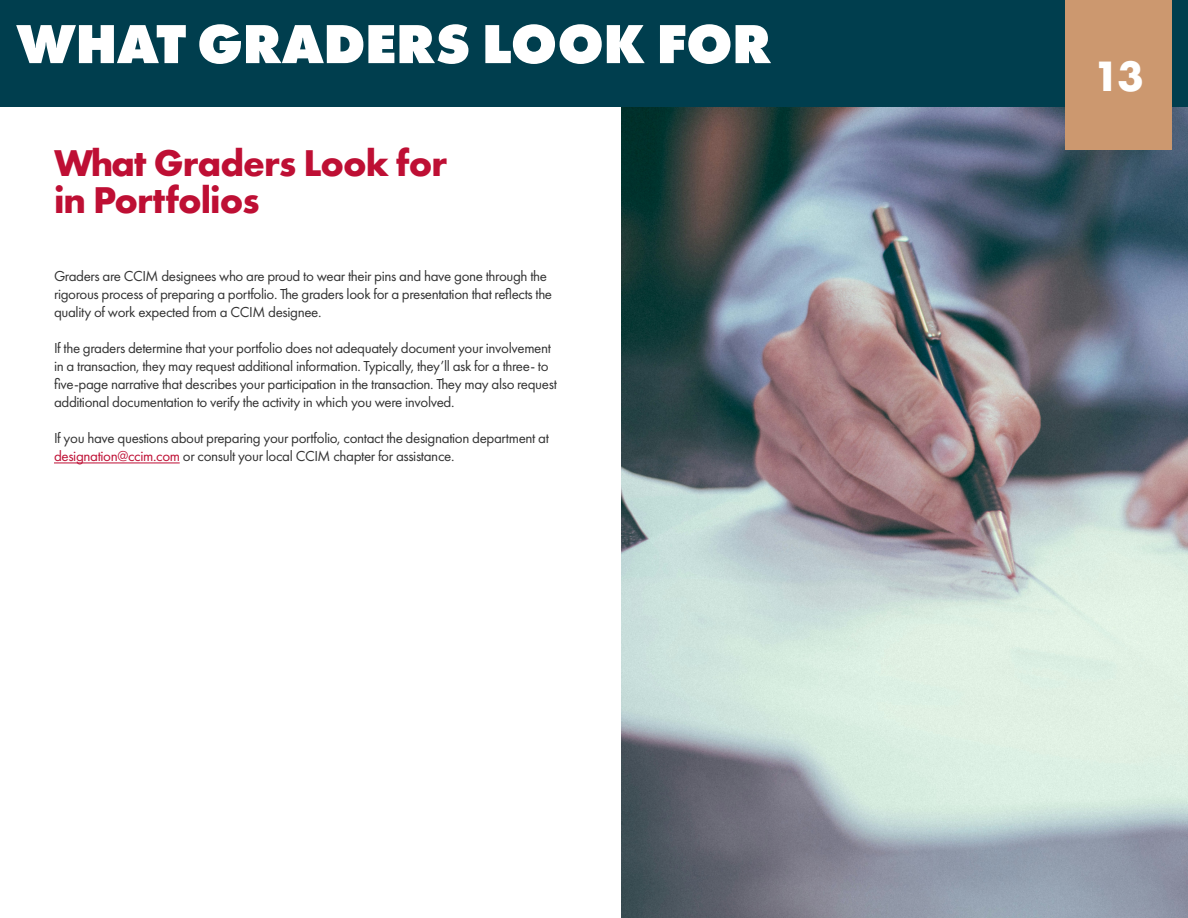
<style>
.page{position:relative;width:1188px;height:918px;background:#fff}
.page>*{position:absolute;margin:0;border:0;box-sizing:border-box;transform-origin:0 0}
.t1{font:800 57px "Futura PT";letter-spacing:-.015em;color:#fff}
.t2{font:700 39px "Futura";color:#fff}
.t3{font:700 38.7px/37px "Futura PT";letter-spacing:-.025em;color:#be0f34}
.t4{font:15px/18px "Futura PT";letter-spacing:-.025em;color:#333}
.s1{color:#be0f34}
</style>
<div class="page">
<div style="left:0;top:0;width:1188px;height:107px;background:#003e4e"></div>
<div style="left:1065px;top:0;width:107px;height:150px;background:#cc986f"></div>
<img style="left:621px;top:107px;width:567px;height:811px">
<hr style="left:54px;top:463px;width:126px;height:1px;background:#be0f34">
<div style="left:1065px;top:105px;width:107px;height:45px;background:#cc986f"></div>
<h1 class="t1" style="left:16px;top:8px;width:758px">WHAT GRADERS LOOK FOR</h1>
<h3 class="t3" style="left:54px;top:144px;width:395px">What Graders Look for in Portfolios</h3>
<p class="t4" style="left:54px;top:267px;width:500px">Graders are CCIM designees who are proud to wear their pins and have gone through the rigorous process of preparing a portfolio. The graders look for a presentation that reflects the quality of work expected from a CCIM designee.</p>
<p class="t4" style="left:54px;top:339px;width:504px">If the graders determine that your portfolio does not adequately document your involvement in a transaction, they may request additional information. Typically, they’ll ask for a three- to five-page narrative that describes your participation in the transaction. They may also request additional documentation to verify the activity in which you were involved.</p>
<p class="t4" style="left:54px;top:429px;width:496px">If you have questions about preparing your portfolio, contact the designation department at <span class="s1">designation@ccim.com</span> or consult your local CCIM chapter for assistance.</p>
<h2 class="t2" style="left:1093px;top:48px;width:52px">13</h2>
</div>
